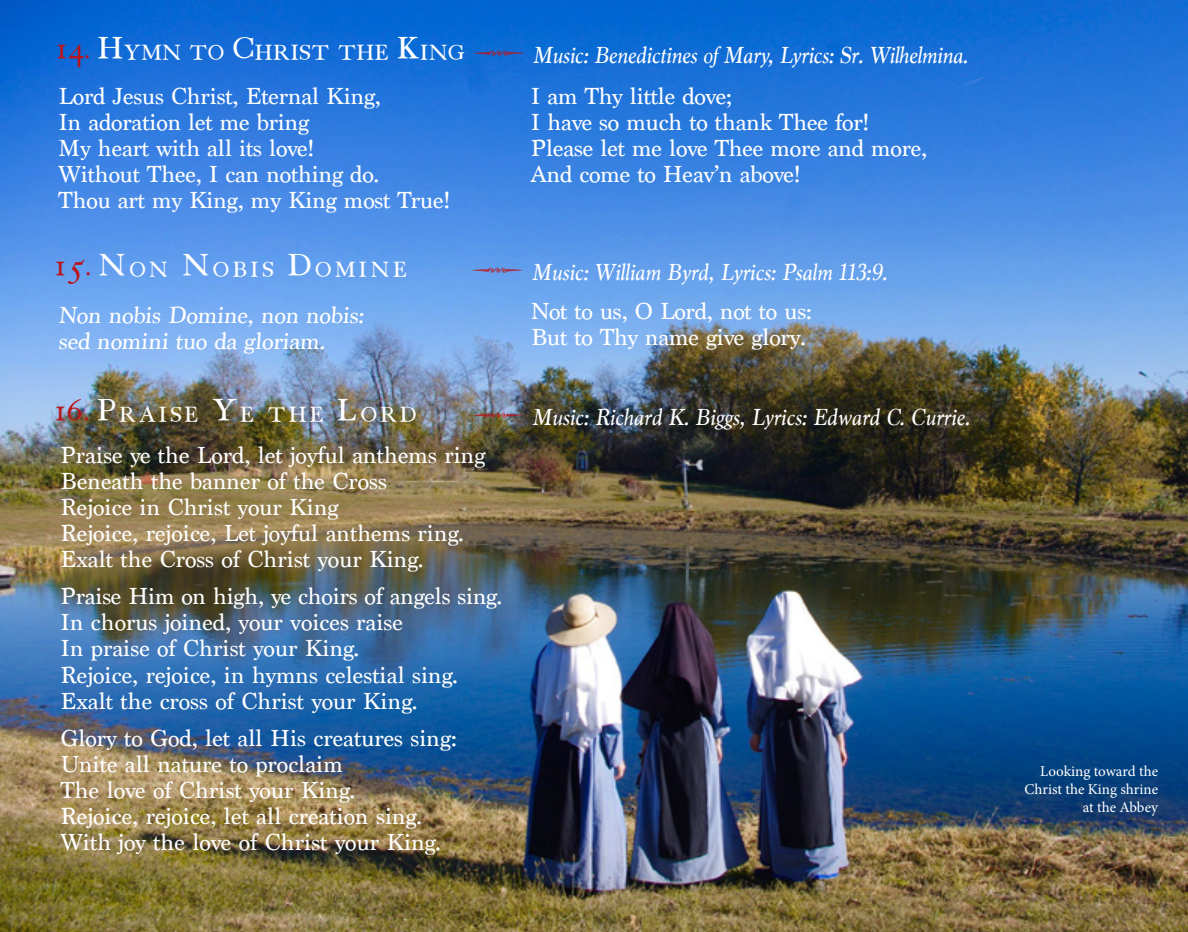
<style>
.page{position:relative;width:1188px;height:932px;background:#fff}
.page>*{position:absolute;margin:0;border:0;box-sizing:border-box;transform-origin:0 0}
.t1{font:24.45px/26px "Marion";color:#fff}
.t2{font:italic 24.45px/40.8px "Marion";color:#fff}
.t3{font:20.1px "antiqueroman";letter-spacing:.115em;color:#fff}
.t4{font:20.1px "antiqueroman";letter-spacing:.145em;color:#fff}
.t5{font:15px/18px "Minion Pro";letter-spacing:-.005em;color:#fff;text-align:right}
.s1{font-family:"antiqueroman";font-style:normal;font-size:28.8px;color:#bc141a}
.s2{font-family:"antiqueroman";font-style:normal;font-size:28.8px}
.s3{font-family:"antiqueroman";font-style:normal;font-size:20.1px}
.s4{font-family:"Type Embellishments One Let Plain";font-style:normal;font-size:28.8px;color:#bc141a}
.s5{font-style:normal}
.s6{font-size:28.8px;color:#bc141a}
.s7{font-size:28.8px}
</style>
<div class="page">
<img style="left:0;top:0;width:1188px;height:932px">
<p class="t2" style="left:55px;top:34px;width:914px"><span class="s1">14.</span> <span class="s2">H</span><span class="s3">YMN TO</span> <span class="s2">C</span><span class="s3">HRIST THE</span> <span class="s2">K</span><span class="s3">ING</span> <span class="s4">Q</span> Music: Benedictines of Mary, Lyrics: Sr. Wilhelmina.<br><span class="s5">Lord Jesus Christ, Eternal King,</span></p>
<p class="t1" style="left:59px;top:109px;width:394px">In adoration let me bring<br>My heart with all its love!<br>Without Thee, I can nothing do.<br>Thou art my King, my King most True!</p>
<p class="t1" style="left:531px;top:83px;width:398px">I am Thy little dove;<br>I have so much to thank Thee for!<br>Please let me love Thee more and more,<br>And come to Heav’n above!</p>
<p class="t4" style="left:54px;top:261px;width:355px"><span class="s6">15.</span> <span class="s7">N</span>ON <span class="s7">N</span>OBIS <span class="s7">D</span> OMINE</p>
<p class="t2" style="left:471px;top:251px;width:417px"><span class="s4">Q</span> Music: William Byrd, Lyrics: Psalm 113:9.</p>
<p class="t1" style="left:59px;top:303px;width:309px">Non nobis Domine, non nobis: sed nomini tuo da gloriam.</p>
<p class="t1" style="left:531px;top:298px;width:282px">Not to us, O Lord, not to us:<br>But to Thy name give glory.</p>
<p class="t3" style="left:54px;top:406px;width:364px"><span class="s6">16.</span> <span class="s7">P</span>RAISE <span class="s7">Y</span>E THE <span class="s7">L</span>ORD</p>
<p class="t2" style="left:61px;top:397px;width:911px;line-height:38.1px;text-indent:411px"><span class="s4">Q</span> Music: Richard K. Biggs, Lyrics: Edward C. Currie.<br><span class="s5">Praise ye the Lord, let joyful anthems ring</span></p>
<p class="t1" style="left:61px;top:468px;width:405px">Beneath the banner of the Cross Rejoice in Christ your King<br>Rejoice, rejoice, Let joyful anthems ring.<br>Exalt the Cross of Christ your King.</p>
<p class="t1" style="left:61px;top:583px;width:443px">Praise Him on high, ye choirs of angels sing.<br>In chorus joined, your voices raise<br>In praise of Christ your King.<br>Rejoice, rejoice, in hymns celestial sing.<br>Exalt the cross of Christ your King.</p>
<p class="t1" style="left:61px;top:725px;width:398px">Glory to God, let all His creatures sing:<br>Unite all nature to proclaim<br>The love of Christ your King.<br>Rejoice, rejoice, let all creation sing.<br>With joy the love of Christ your King.</p>
<p class="t5" style="left:1024px;top:762px;width:135px">Looking toward the<br>Christ the King shrine at the Abbey</p>
</div>
